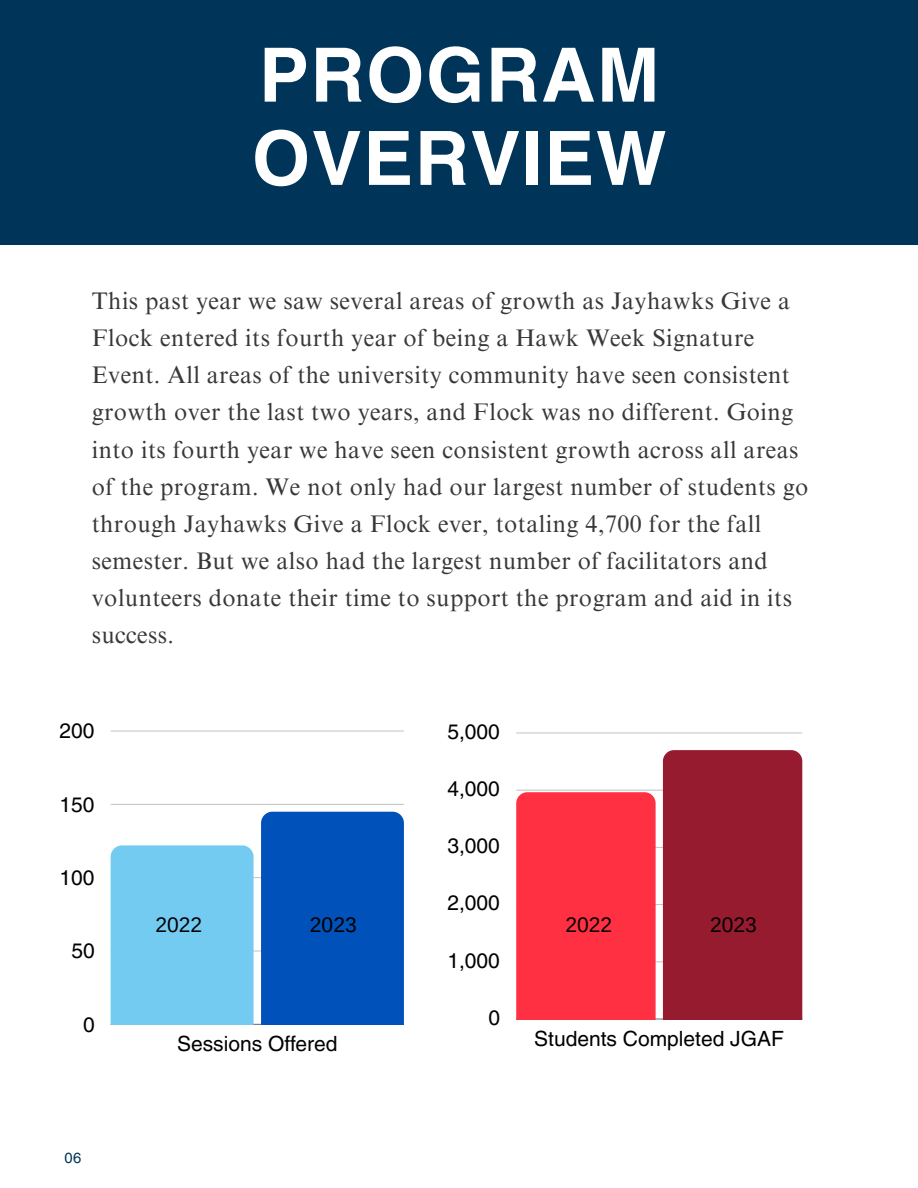
<style>
.page{position:relative;width:918px;height:1188px;background:#fff}
.page>*{position:absolute;margin:0;border:0;box-sizing:border-box;transform-origin:0 0}
.t1{font:700 75px/83.2px "Helvetica LT Pro";letter-spacing:.02em;color:#fff}
.t2{font:24px/37.2px "Times NRMT Pro";letter-spacing:.02em;color:#383838}
.t3{font:21px "Helvetica LT Pro";color:#000}
.t4{font:21px "Arimo";color:#000}
.t5{font:14.85px "Helvetica LT Pro";color:#003459}
</style>
<div class="page">
<div style="left:0;top:0;width:918px;height:245px;background:#003459"></div>
<hr style="left:516px;top:962px;width:286px;height:1px;background:#000">
<hr style="left:516px;top:904px;width:286px;height:1px;background:#000">
<hr style="left:516px;top:847px;width:286px;height:1px;background:#000">
<hr style="left:516px;top:790px;width:286px;height:1px;background:#000">
<hr style="left:516px;top:733px;width:286px;height:1px;background:#000">
<hr style="left:516px;top:1019px;width:286px;height:1px;background:#000">
<div style="left:516px;top:792px;width:140px;height:227px;background:#ff3042"></div>
<div style="left:663px;top:750px;width:139px;height:269px;background:#971b2f"></div>
<hr style="left:111px;top:951px;width:293px;height:1px;background:#000">
<hr style="left:111px;top:877px;width:293px;height:1px;background:#000">
<hr style="left:111px;top:804px;width:293px;height:1px;background:#000">
<hr style="left:111px;top:731px;width:293px;height:1px;background:#000">
<hr style="left:111px;top:1024px;width:293px;height:1px;background:#000">
<div style="left:111px;top:845px;width:143px;height:179px;background:#73cbf2"></div>
<div style="left:261px;top:812px;width:143px;height:212px;background:#0051ba"></div>
<p class="t1" style="left:252px;top:41px;width:416px">PROGRAM<br>OVERVIEW</p>
<p class="t2" style="left:92px;top:285px;width:718px">This past year we saw several areas of growth as Jayhawks Give a Flock entered its fourth year of being a Hawk Week Signature Event. All areas of the university community have seen consistent growth over the last two years, and Flock was no different. Going into its fourth year we have seen consistent growth across all areas of the program. We not only had our largest number of students go through Jayhawks Give a Flock ever, totaling 4,700 for the fall semester. But we also had the largest number of facilitators and volunteers donate their time to support the program and aid in its success.</p>
<p class="t3" style="left:60px;top:723px;width:37px">200</p>
<p class="t3" style="left:60px;top:796px;width:37px">150</p>
<p class="t3" style="left:60px;top:870px;width:37px">100</p>
<p class="t3" style="left:72px;top:943px;width:25px">50</p>
<p class="t3" style="left:83px;top:1016px;width:13px">0</p>
<p class="t5" style="left:65px;top:1152px;width:18px">06</p>
<p class="t4" style="left:155px;top:913px;width:48px">2022</p>
<p class="t4" style="left:310px;top:913px;width:48px">2023</p>
<p class="t3" style="left:177px;top:1036px;width:162px">Sessions Offered</p>
<p class="t3" style="left:447px;top:724px;width:54px">5,000</p>
<p class="t3" style="left:447px;top:781px;width:54px">4,000</p>
<p class="t3" style="left:447px;top:838px;width:54px">3,000</p>
<p class="t3" style="left:447px;top:895px;width:54px">2,000</p>
<p class="t3" style="left:447px;top:953px;width:54px">1,000</p>
<p class="t3" style="left:488px;top:1010px;width:13px">0</p>
<p class="t4" style="left:566px;top:913px;width:48px">2022</p>
<p class="t4" style="left:710px;top:913px;width:48px">2023</p>
<p class="t3" style="left:534px;top:1031px;width:251px">Students Completed JGAF</p>
</div>
